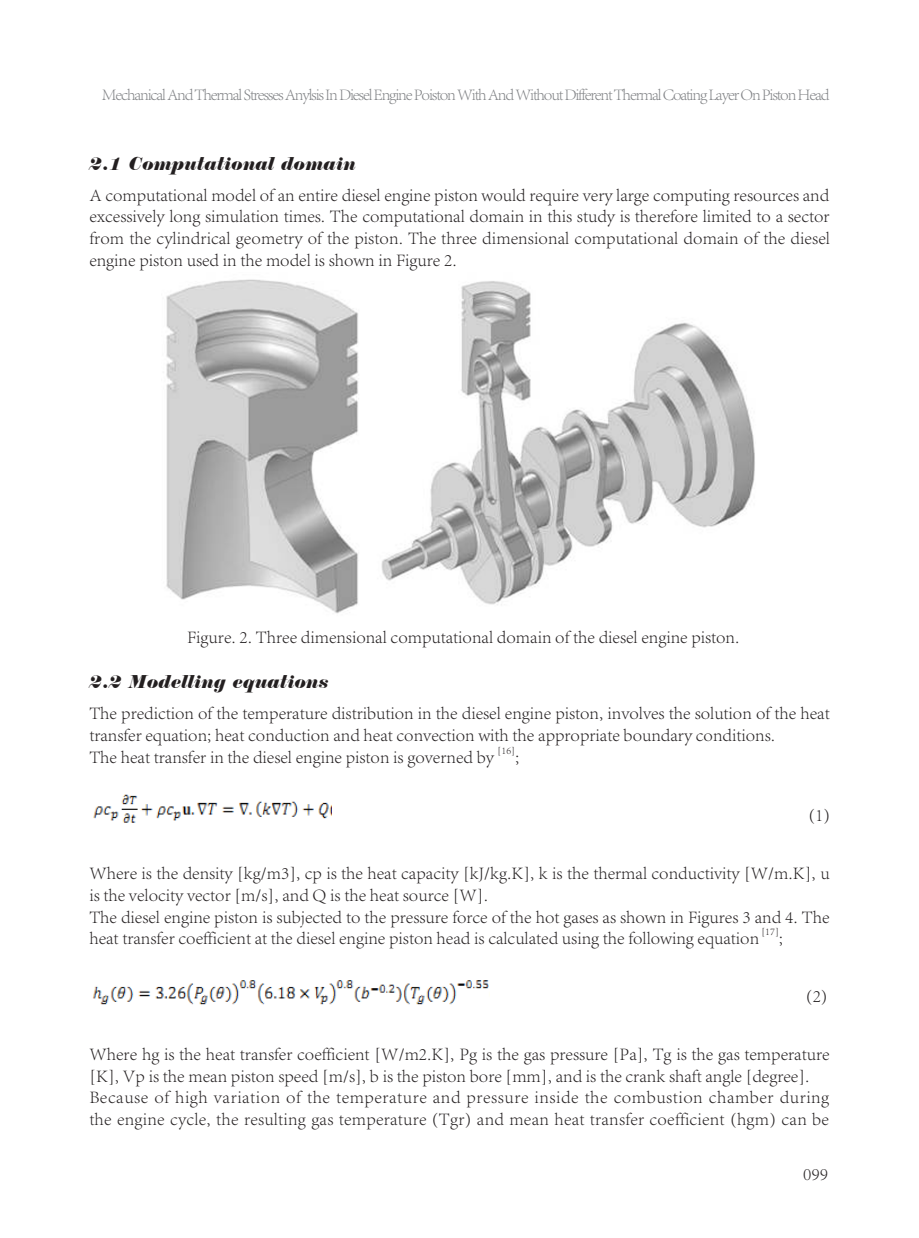
<style>
.page{position:relative;width:919px;height:1238px;background:#fff}
.page>*{position:absolute;margin:0;border:0;box-sizing:border-box;transform-origin:0 0}
.t1{font:300 18px/21.6px "Adobe Song Std";color:#231f20}
.t2{font:300 18px/21.6px "Adobe Song Std";letter-spacing:.03em;color:#231f20}
.三级标题{font:italic 18px "Normande BT";color:#231f20}
.t3{font:300 16.5px "Adobe Song Std";letter-spacing:-.07em;color:#808285}
.t4{font:300 10.5px "Adobe Song Std";color:#231f20}
</style>
<div class="page">
<img style="left:93px;top:794px;width:238px;height:29px">
<img style="left:92px;top:980px;width:397px;height:25px">
<img style="left:166px;top:279px;width:589px;height:335px">
<p class="t3" style="left:102px;top:85px;width:729px">Mechanical And Thermal Stresses Anylsis In Diesel Engine Poiston With And Without Different Thermal Coating Layer On Piston Head</p>
<p class="三级标题" style="left:89px;top:152px;width:268px">2.1 Computational domain</p>
<p class="t1" style="left:89px;top:184px;width:742px;text-align:justify">A computational model of an entire diesel engine piston would require very large computing resources and excessively long simulation times. The computational domain in this study is therefore limited to a sector from the cylindrical geometry of the piston. The three dimensional computational domain of the diesel engine piston used in the model is shown in Figure 2.</p>
<p class="t1" style="left:187px;top:626px;width:554px">Figure. 2. Three dimensional computational domain of the diesel engine piston.</p>
<p class="三级标题" style="left:89px;top:670px;width:241px">2.2 Modelling equations</p>
<p class="t1" style="left:89px;top:702px;width:741px">The prediction of the temperature distribution in the diesel engine piston, involves the solution of the heat transfer equation; heat conduction and heat convection with the appropriate boundary conditions.</p>
<p class="t1" style="left:89px;top:746px;width:406px">The heat transfer in the diesel engine piston is governed by</p>
<p class="t4" style="left:497px;top:744px;width:19px">[16]</p>
<p class="t1" style="left:515px;top:746px;width:6px">;</p>
<p class="t1" style="left:808px;top:804px;width:23px">(1)</p>
<p class="t1" style="left:89px;top:862px;width:741px">Where is the density [kg/m3], cp is the heat capacity [kJ/kg.K], k is the thermal conductivity [W/m.K], u is the velocity vector [m/s], and Q is the heat source [W].</p>
<p class="t1" style="left:89px;top:905px;width:741px">The diesel engine piston is subjected to the pressure force of the hot gases as shown in Figures 3 and 4. The heat transfer coefficient at the diesel engine piston head is calculated using the following equation</p>
<p class="t4" style="left:761px;top:925px;width:19px">[17]</p>
<p class="t1" style="left:778px;top:927px;width:6px">;</p>
<p class="t1" style="left:805px;top:985px;width:23px">(2)</p>
<p class="t1" style="left:89px;top:1043px;width:741px">Where hg is the heat transfer coefficient [W/m2.K], Pg is the gas pressure [Pa], Tg is the gas temperature [K], Vp is the mean piston speed [m/s], b is the piston bore [mm], and is the crank shaft angle [degree].</p>
<p class="t2" style="left:89px;top:1086px;width:741px">Because of high variation of the temperature and pressure inside the combustion chamber during the engine cycle, the resulting gas temperature (Tgr) and mean heat transfer coefficient (hgm) can be</p>
<p class="t1" style="left:803px;top:1163px;width:26px">099</p>
</div>
